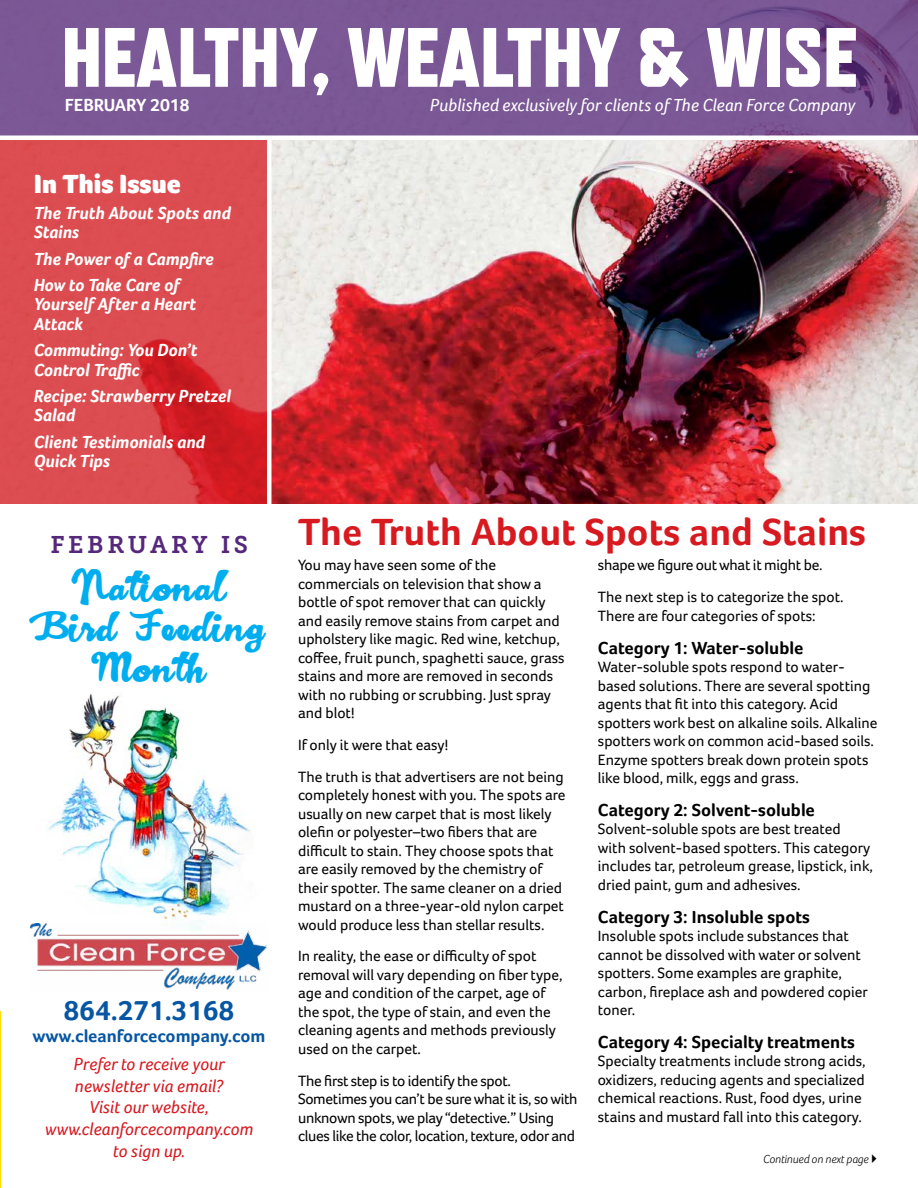
<style>
.page{position:relative;width:918px;height:1188px;background:#fff}
.page>*{position:absolute;margin:0;border:0;box-sizing:border-box;transform-origin:0 0}
.t1{font:800 84px "Refrigerator Deluxe";color:#fff}
.t2{font:700 39px "Foco";color:#d71920}
.t3{font:30px/40.5px "AZ Claire";color:#00aeef;text-align:center}
.t4{font:700 28.5px "Foco";color:#0756a3}
.t5{font:900 27px "Foco";color:#fff}
.t6{font:24px "Museo Slab 700";letter-spacing:.15em;color:#56287b}
.t7{font:italic 700 18px/19.5px "Foco";color:#fff}
.t8{font:700 18px "Foco";color:#000}
.t9{font:italic 18px/21.6px "Foco";color:#d71920;text-align:center}
.t10{font:italic 18px "Foco";color:#fff}
.t11{font:700 18px "Foco";color:#0756a3}
.t12{font:700 18px "Foco";color:#fff}
.t13{font:15.3px/18.5px "Foco";color:#000}
.t14{font:15.3px/18.5px "Foco";letter-spacing:-.02em;color:#000}
.t15{font:italic 300 12px "Foco";color:#000}
</style>
<div class="page">
<img style="left:272px;top:140px;width:646px;height:364px">
<div style="left:0;top:0;width:918px;height:138px;background:#7b5895"></div>
<svg style="left:0;top:140px;width:267px;height:364px;fill:#dc4d51"></svg>
<hr style="left:0;top:1011px;width:1px;height:177px;background:#ffdc00">
<div style="left:0;top:135px;width:918px;height:5px;background:#fff"></div>
<img style="left:48px;top:693px;width:202px;height:230px">
<hr style="left:0;top:0;width:1px;height:244px;background:#9ccde4">
<img style="left:30px;top:923px;width:238px;height:67px">
<h1 class="t1" style="left:62px;top:8px;width:797px">HEALTHY, WEALTHY &amp; WISE</h1>
<p class="t12" style="left:65px;top:94px;width:126px">FEBRUARY 2018</p>
<p class="t10" style="left:430px;top:94px;width:427px">Published exclusively for clients of The Clean Force Company</p>
<h3 class="t5" style="left:34px;top:168px;width:148px">In This Issue</h3>
<p class="t7" style="left:34px;top:203px;width:199px">The Truth About Spots and<br>Stains</p>
<p class="t7" style="left:34px;top:245px;width:182px;line-height:26.2px">The Power of a Campfire<br>How to Take Care of</p>
<p class="t7" style="left:34px;top:294px;width:164px">Yourself After a Heart<br>Attack</p>
<p class="t7" style="left:34px;top:340px;width:165px">Commuting: You Don’t<br>Control Traffic</p>
<p class="t7" style="left:34px;top:386px;width:199px">Recipe: Strawberry Pretzel<br>Salad</p>
<p class="t7" style="left:34px;top:432px;width:173px">Client Testimonials and<br>Quick Tips</p>
<h3 class="t6" style="left:51px;top:532px;width:199px">FEBRUARY IS</h3>
<h3 class="t3" style="left:33px;top:570px;width:234px">National<br>Bird Feeding<br>Month</h3>
<h3 class="t4" style="left:64px;top:994px;width:172px">864.271.3168</h3>
<p class="t11" style="left:33px;top:1025px;width:235px">www.cleanforcecompany.com</p>
<p class="t9" style="left:45px;top:1053px;width:210px">Prefer to receive your newsletter via email?<br>Visit our website, www.cleanforcecompany.com to sign up.</p>
<h2 class="t2" style="left:298px;top:509px;width:569px">The Truth About Spots and Stains</h2>
<p class="t13" style="left:298px;top:556px;width:268px">You may have seen some of the commercials on television that show a bottle of spot remover that can quickly and easily remove stains from carpet and upholstery like magic. Red wine, ketchup, coffee, fruit punch, spaghetti sauce, grass stains and more are removed in seconds with no rubbing or scrubbing. Just spray and blot!</p>
<p class="t13" style="left:298px;top:729px;width:267px;line-height:32px">If only it were that easy!<br>The truth is that advertisers are not being</p>
<p class="t13" style="left:298px;top:786px;width:269px">completely honest with you. The spots are usually on new carpet that is most likely olefin or polyester–two fibers that are difficult to stain. They choose spots that are easily removed by the chemistry of their spotter. The same cleaner on a dried mustard on a three-year-old nylon carpet would produce less than stellar results.</p>
<p class="t13" style="left:298px;top:947px;width:266px">In reality, the ease or difficulty of spot removal will vary depending on fiber type, age and condition of the carpet, age of the spot, the type of stain, and even the cleaning agents and methods previously used on the carpet.</p>
<p class="t14" style="left:298px;top:1071px;width:281px">The first step is to identify the spot.<br>Sometimes you can’t be sure what it is, so with unknown spots, we play “detective.” Using clues like the color, location, texture, odor and</p>
<p class="t13" style="left:598px;top:549px;width:247px;line-height:32px">shape we figure out what it might be.<br>The next step is to categorize the spot.</p>
<p class="t13" style="left:598px;top:606px;width:219px">There are four categories of spots:</p>
<p class="t8" style="left:598px;top:637px;width:207px">Category 1: Water-soluble</p>
<p class="t13" style="left:598px;top:658px;width:281px">Water-soluble spots respond to water&shy;based solutions. There are several spotting agents that fit into this category. Acid spotters work best on alkaline soils. Alkaline spotters work on common acid-based soils.<br>Enzyme spotters break down protein spots like blood, milk, eggs and grass.</p>
<p class="t8" style="left:598px;top:799px;width:218px">Category 2: Solvent-soluble</p>
<p class="t13" style="left:598px;top:820px;width:277px">Solvent-soluble spots are best treated<br>with solvent-based spotters. This category includes tar, petroleum grease, lipstick, ink, dried paint, gum and adhesives.</p>
<p class="t8" style="left:598px;top:906px;width:214px">Category 3: Insoluble spots</p>
<p class="t13" style="left:598px;top:927px;width:271px">Insoluble spots include substances that cannot be dissolved with water or solvent spotters. Some examples are graphite, carbon, fireplace ash and powdered copier toner.</p>
<p class="t8" style="left:598px;top:1031px;width:258px">Category 4: Specialty treatments</p>
<p class="t13" style="left:598px;top:1052px;width:269px">Specialty treatments include strong acids, oxidizers, reducing agents and specialized chemical reactions. Rust, food dyes, urine stains and mustard fall into this category.</p>
<p class="t15" style="left:763px;top:1152px;width:107px">Continued on next page</p>
</div>
